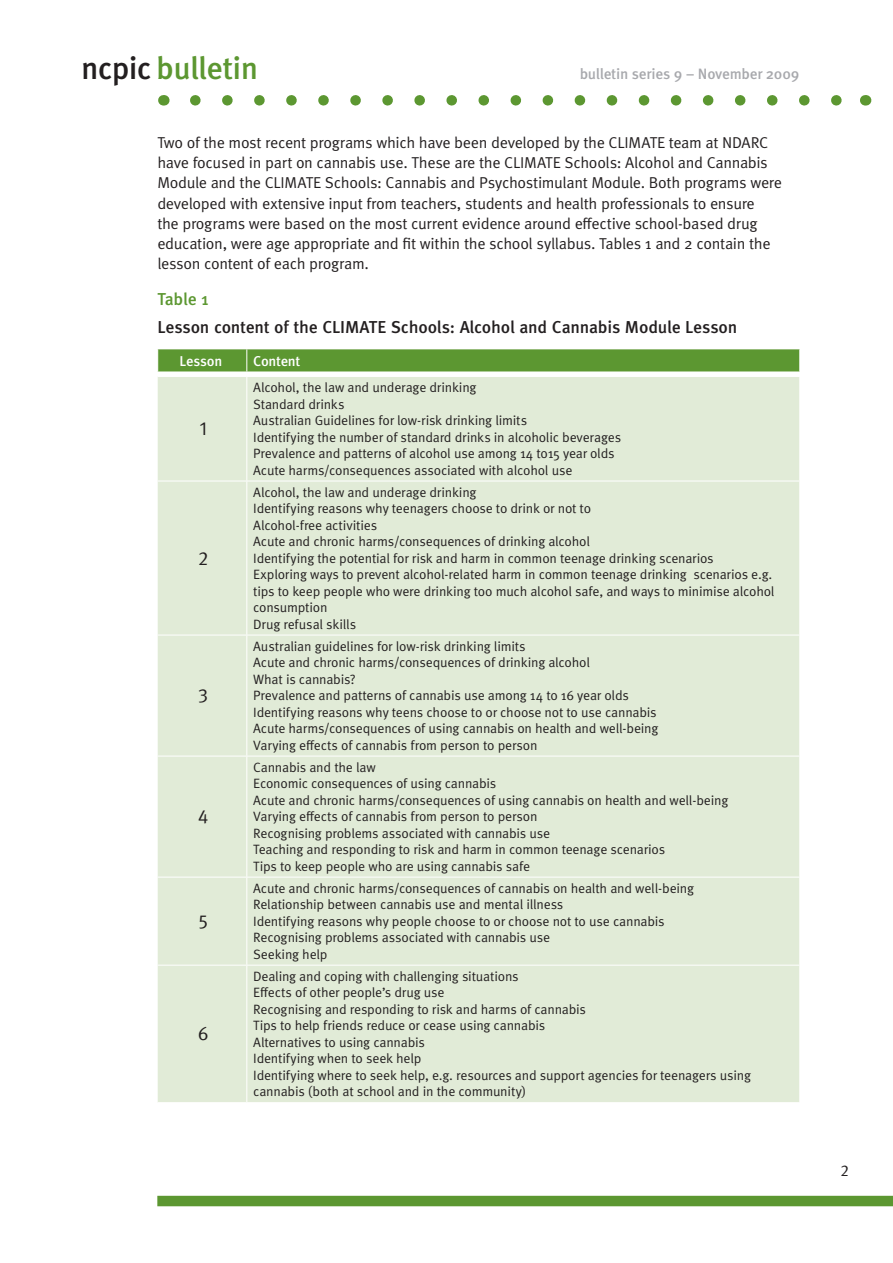
<style>
.page{position:relative;width:893px;height:1263px;background:#fff}
.page>*{position:absolute;margin:0;border:0;box-sizing:border-box;transform-origin:0 0}
.First_Line{font:500 31.5px "Meta OT";letter-spacing:-.025em;color:#5c9731}
.Table_Roman{font:19.2px "Meta OT";color:#231f20}
.Table_Head_Black{font:500 17.25px "Meta OT";letter-spacing:-.015em;color:#231f20}
.SubSub_Heads{font:500 17.25px "Meta OT";letter-spacing:-.015em;color:#5c9731}
.Body{font:15.75px/20.2px "Meta OT";letter-spacing:-.025em;color:#231f20}
.Body-2{font:500 15px "Meta OT";letter-spacing:-.015em;color:#a8a9ad}
.Table_Head{font:500 14.25px "Meta OT";letter-spacing:-.015em;color:#fff}
.Table_Roman-2{font:13.5px/16.5px "Meta OT";letter-spacing:-.02em;color:#231f20}
.s1{color:#231f20}
</style>
<div class="page">
<svg style="left:195px;top:95px;width:647px;height:11px"></svg>
<div style="left:157px;top:1196px;width:736px;height:10px;background:#5c9731"></div>
<div style="left:158px;top:377px;width:641px;height:725px;background:#e1ebd7"></div>
<hr style="left:246px;top:377px;width:1px;height:104px;background:#fff">
<hr style="left:246px;top:481px;width:1px;height:154px;background:#fff">
<hr style="left:158px;top:635px;width:89px;height:1px;background:#fff">
<hr style="left:247px;top:635px;width:553px;height:1px;background:#fff">
<hr style="left:246px;top:635px;width:1px;height:121px;background:#fff">
<hr style="left:158px;top:756px;width:89px;height:1px;background:#fff">
<hr style="left:247px;top:756px;width:553px;height:1px;background:#fff">
<hr style="left:246px;top:756px;width:1px;height:121px;background:#fff">
<hr style="left:246px;top:877px;width:1px;height:88px;background:#fff">
<hr style="left:158px;top:965px;width:89px;height:1px;background:#fff">
<hr style="left:247px;top:965px;width:553px;height:1px;background:#fff">
<hr style="left:246px;top:965px;width:1px;height:137px;background:#fff">
<hr style="left:158px;top:481px;width:89px;height:1px;background:#fff">
<hr style="left:247px;top:481px;width:553px;height:1px;background:#fff">
<hr style="left:158px;top:877px;width:89px;height:1px;background:#fff">
<hr style="left:247px;top:877px;width:553px;height:1px;background:#fff">
<svg style="left:157px;top:349px;width:643px;height:23px;background:#629b39"></svg>
<p class="First_Line" style="left:81px;top:48px;width:179px"><span class="s1">ncpic</span> bulletin</p>
<p class="Body-2" style="left:580px;top:64px;width:221px">bulletin series 9 – November 2009</p>
<p class="Body" style="left:157px;top:133px;width:626px">Two of the most recent programs which have been developed by the CLIMATE team at NDARC have focused in part on cannabis use. These are the CLIMATE Schools: Alcohol and Cannabis Module and the CLIMATE Schools: Cannabis and Psychostimulant Module. Both programs were developed with extensive input from teachers, students and health professionals to ensure<br>the programs were based on the most current evidence around effective school-based drug education, were age appropriate and fit within the school syllabus. Tables 1 and 2 contain the lesson content of each program.</p>
<p class="SubSub_Heads" style="left:157px;top:289px;width:53px">Table 1</p>
<p class="Table_Head_Black" style="left:157px;top:316px;width:582px">Lesson content of the CLIMATE Schools: Alcohol and Cannabis Module Lesson</p>
<p class="Table_Head" style="left:180px;top:352px;width:44px">Lesson</p>
<p class="Table_Head" style="left:253px;top:352px;width:49px">Content</p>
<p class="Table_Roman" style="left:200px;top:417px;width:9px">1</p>
<p class="Table_Roman" style="left:198px;top:546px;width:12px">2</p>
<p class="Table_Roman" style="left:198px;top:684px;width:12px">3</p>
<p class="Table_Roman" style="left:198px;top:805px;width:12px">4</p>
<p class="Table_Roman" style="left:199px;top:909px;width:11px">5</p>
<p class="Table_Roman" style="left:198px;top:1022px;width:12px">6</p>
<p class="Table_Roman-2" style="left:253px;top:379px;width:225px">Alcohol, the law and underage drinking</p>
<p class="Table_Roman-2" style="left:253px;top:396px;width:93px">Standard drinks</p>
<p class="Table_Roman-2" style="left:253px;top:412px;width:275px">Australian Guidelines for low-risk drinking limits</p>
<p class="Table_Roman-2" style="left:253px;top:429px;width:370px">Identifying the number of standard drinks in alcoholic beverages</p>
<p class="Table_Roman-2" style="left:253px;top:445px;width:363px">Prevalence and patterns of alcohol use among 14 to15 year olds</p>
<p class="Table_Roman-2" style="left:253px;top:462px;width:321px">Acute harms/consequences associated with alcohol use</p>
<p class="Table_Roman-2" style="left:253px;top:484px;width:225px">Alcohol, the law and underage drinking</p>
<p class="Table_Roman-2" style="left:253px;top:500px;width:339px">Identifying reasons why teenagers choose to drink or not to</p>
<p class="Table_Roman-2" style="left:253px;top:517px;width:126px">Alcohol-free activities</p>
<p class="Table_Roman-2" style="left:253px;top:533px;width:338px">Acute and chronic harms/consequences of drinking alcohol</p>
<p class="Table_Roman-2" style="left:253px;top:550px;width:462px">Identifying the potential for risk and harm in common teenage drinking scenarios</p>
<p class="Table_Roman-2" style="left:253px;top:566px;width:523px">Exploring ways to prevent alcohol-related harm in common teenage drinking scenarios e.g. tips to keep people who were drinking too much alcohol safe, and ways to minimise alcohol consumption</p>
<p class="Table_Roman-2" style="left:253px;top:616px;width:104px">Drug refusal skills</p>
<p class="Table_Roman-2" style="left:253px;top:638px;width:274px">Australian guidelines for low-risk drinking limits</p>
<p class="Table_Roman-2" style="left:253px;top:654px;width:338px">Acute and chronic harms/consequences of drinking alcohol</p>
<p class="Table_Roman-2" style="left:253px;top:671px;width:104px">What is cannabis?</p>
<p class="Table_Roman-2" style="left:253px;top:687px;width:377px">Prevalence and patterns of cannabis use among 14 to 16 year olds</p>
<p class="Table_Roman-2" style="left:253px;top:704px;width:405px">Identifying reasons why teens choose to or choose not to use cannabis</p>
<p class="Table_Roman-2" style="left:253px;top:720px;width:407px">Acute harms/consequences of using cannabis on health and well-being</p>
<p class="Table_Roman-2" style="left:253px;top:737px;width:286px">Varying effects of cannabis from person to person</p>
<p class="Table_Roman-2" style="left:253px;top:759px;width:124px">Cannabis and the law</p>
<p class="Table_Roman-2" style="left:253px;top:775px;width:245px">Economic consequences of using cannabis</p>
<p class="Table_Roman-2" style="left:253px;top:792px;width:477px">Acute and chronic harms/consequences of using cannabis on health and well-being</p>
<p class="Table_Roman-2" style="left:253px;top:808px;width:286px">Varying effects of cannabis from person to person</p>
<p class="Table_Roman-2" style="left:253px;top:825px;width:299px">Recognising problems associated with cannabis use</p>
<p class="Table_Roman-2" style="left:253px;top:841px;width:414px">Teaching and responding to risk and harm in common teenage scenarios</p>
<p class="Table_Roman-2" style="left:253px;top:858px;width:278px">Tips to keep people who are using cannabis safe</p>
<p class="Table_Roman-2" style="left:253px;top:880px;width:442px">Acute and chronic harms/consequences of cannabis on health and well-being</p>
<p class="Table_Roman-2" style="left:253px;top:896px;width:312px">Relationship between cannabis use and mental illness</p>
<p class="Table_Roman-2" style="left:253px;top:913px;width:413px">Identifying reasons why people choose to or choose not to use cannabis</p>
<p class="Table_Roman-2" style="left:253px;top:929px;width:299px">Recognising problems associated with cannabis use</p>
<p class="Table_Roman-2" style="left:253px;top:946px;width:76px">Seeking help</p>
<p class="Table_Roman-2" style="left:253px;top:968px;width:267px">Dealing and coping with challenging situations</p>
<p class="Table_Roman-2" style="left:253px;top:984px;width:193px">Effects of other people’s drug use</p>
<p class="Table_Roman-2" style="left:253px;top:1001px;width:334px">Recognising and responding to risk and harms of cannabis</p>
<p class="Table_Roman-2" style="left:253px;top:1017px;width:294px">Tips to help friends reduce or cease using cannabis</p>
<p class="Table_Roman-2" style="left:253px;top:1034px;width:173px">Alternatives to using cannabis</p>
<p class="Table_Roman-2" style="left:253px;top:1050px;width:170px">Identifying when to seek help</p>
<p class="Table_Roman-2" style="left:253px;top:1067px;width:499px">Identifying where to seek help, e.g. resources and support agencies for teenagers using cannabis (both at school and in the community)</p>
<p class="Body" style="left:840px;top:1160px;width:10px">2</p>
</div>
